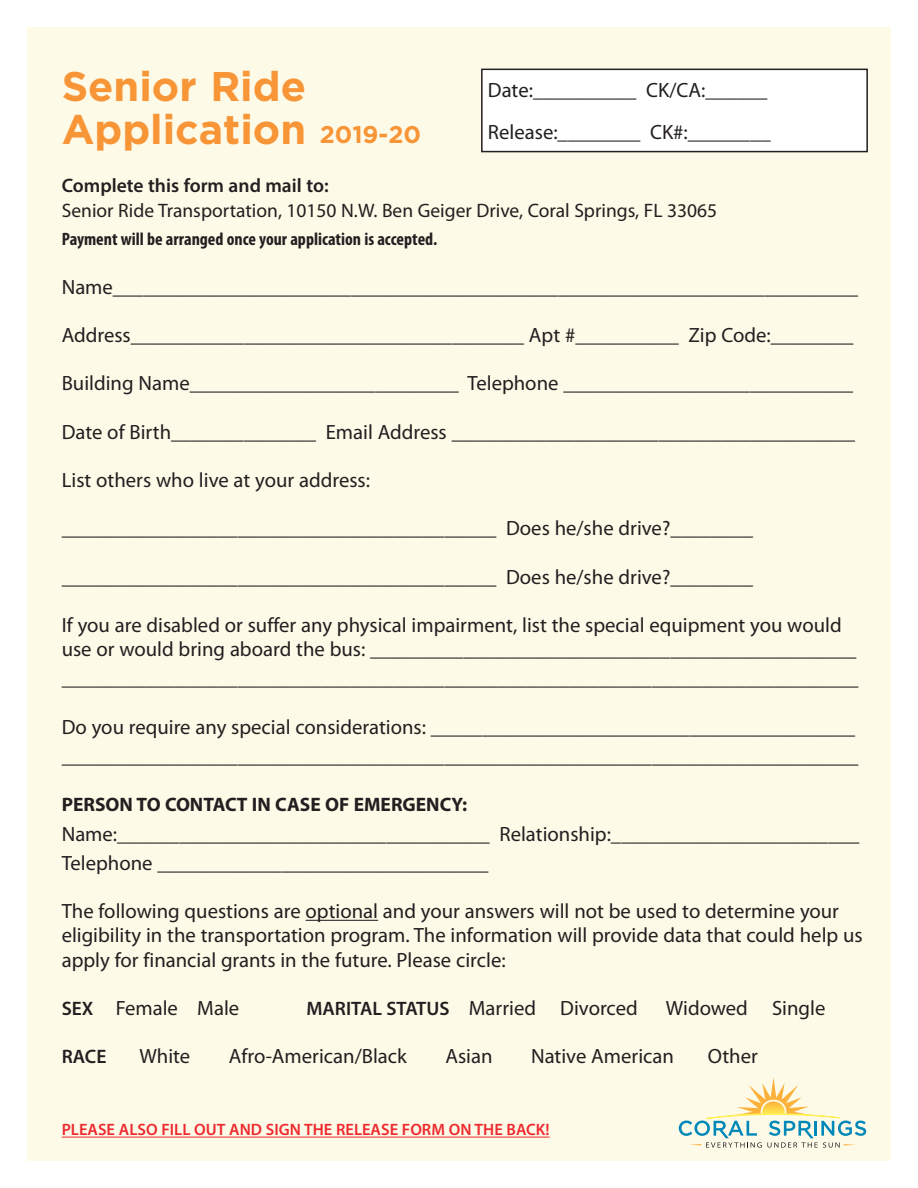
<style>
.page{position:relative;width:918px;height:1188px;background:#fff}
.page>*{position:absolute;margin:0;border:0;box-sizing:border-box;transform-origin:0 0}
.t1{font:700 41.4px/43.2px "Gotham";color:#f79537}
.t2{font:700 24.15px "Gotham";color:#f79537}
.t3{font:20.7px/24.2px "Myriad Pro";color:#231f20}
.t4{font:19.5px "Myriad Pro";color:#231f20}
.t5{font:700 19.5px "Myriad Pro";color:#231f20}
.t6{font:600 19.5px "Myriad Pro";color:#231f20}
.t7{font:700 condensed 18px "Myriad Pro";color:#231f20}
.t8{font:600 16.5px "Myriad Pro";color:#ee292e}
.s1{font-weight:600;font-size:19.5px}
</style>
<div class="page">
<div style="left:27px;top:27px;width:864px;height:1134px;background:#fdfae8"></div>
<hr style="left:306px;top:920px;width:72px;height:1px;background:#231f20">
<hr style="left:62px;top:1137px;width:488px;height:1px;background:#ee292e">
<div style="left:482px;top:69px;width:385px;height:83px;background:#fff"></div>
<div style="left:481px;top:69px;width:387px;height:83px;border:2px solid #231f20"></div>
<svg style="left:679px;top:1077px;width:187px;height:71px"></svg>
<h1 class="t1" style="left:62px;top:64px;width:246px">Senior Ride<br>Application</h1>
<p class="t6" style="left:62px;top:173px;width:268px">Complete this form and mail to:</p>
<p class="t4" style="left:62px;top:200px;width:657px">Senior Ride Transportation, 10150 N.W. Ben Geiger Drive, Coral Springs, FL 33065</p>
<p class="t7" style="left:62px;top:230px;width:377px">Payment will be arranged once your application is accepted.</p>
<p class="t3" style="left:62px;top:275px;width:798px">Name________________________________________________________________________</p>
<p class="t3" style="left:62px;top:323px;width:793px">Address______________________________________ Apt #__________ Zip Code:________</p>
<p class="t3" style="left:62px;top:372px;width:793px">Building Name__________________________ Telephone ____________________________</p>
<p class="t3" style="left:62px;top:420px;width:795px">Date of Birth______________ Email Address _______________________________________</p>
<p class="t3" style="left:62px;top:468px;width:310px">List others who live at your address:</p>
<p class="t3" style="left:62px;top:517px;width:693px">__________________________________________ Does he/she drive?________</p>
<p class="t3" style="left:62px;top:565px;width:693px">__________________________________________ Does he/she drive?________</p>
<p class="t3" style="left:62px;top:613px;width:796px">If you are disabled or suffer any physical impairment, list the special equipment you would use or would bring aboard the bus: _______________________________________________</p>
<p class="t3" style="left:62px;top:667px;width:798px">_____________________________________________________________________________</p>
<p class="t3" style="left:62px;top:712px;width:798px;line-height:29.4px">Do you require any special considerations: _________________________________________ _____________________________________________________________________________</p>
<p class="t5" style="left:62px;top:794px;width:407px">PERSON TO CONTACT IN CASE OF EMERGENCY:</p>
<p class="t3" style="left:62px;top:819px;width:799px;line-height:29.4px">Name:____________________________________ Relationship:________________________<br>Telephone ________________________________</p>
<p class="t3" style="left:62px;top:900px;width:803px">The following questions are optional and your answers will not be used to determine your eligibility in the transportation program. The information will provide data that could help us apply for financial grants in the future. Please circle:</p>
<p class="t3" style="left:62px;top:996px;width:179px"><span class="s1">SEX</span> Female Male</p>
<p class="t3" style="left:307px;top:996px;width:333px"><span class="s1">MARITAL STATUS</span> Married Divorced</p>
<p class="t3" style="left:666px;top:996px;width:161px">Widowed Single</p>
<p class="t6" style="left:62px;top:1044px;width:46px">RACE</p>
<p class="t3" style="left:139px;top:1045px;width:52px">White</p>
<p class="t3" style="left:229px;top:1045px;width:179px">Afro-American/Black</p>
<p class="t3" style="left:445px;top:1045px;width:49px">Asian</p>
<p class="t3" style="left:531px;top:1045px;width:144px">Native American</p>
<p class="t3" style="left:708px;top:1045px;width:52px">Other</p>
<p class="t3" style="left:488px;top:69px;width:284px;line-height:42.2px">Date:__________ CK/CA:______<br>Release:________ CK#:________</p>
<p class="t2" style="left:320px;top:118px;width:103px">2019-20</p>
<p class="t8" style="left:62px;top:1119px;width:489px">PLEASE ALSO FILL OUT AND SIGN THE RELEASE FORM ON THE BACK!</p>
</div>
